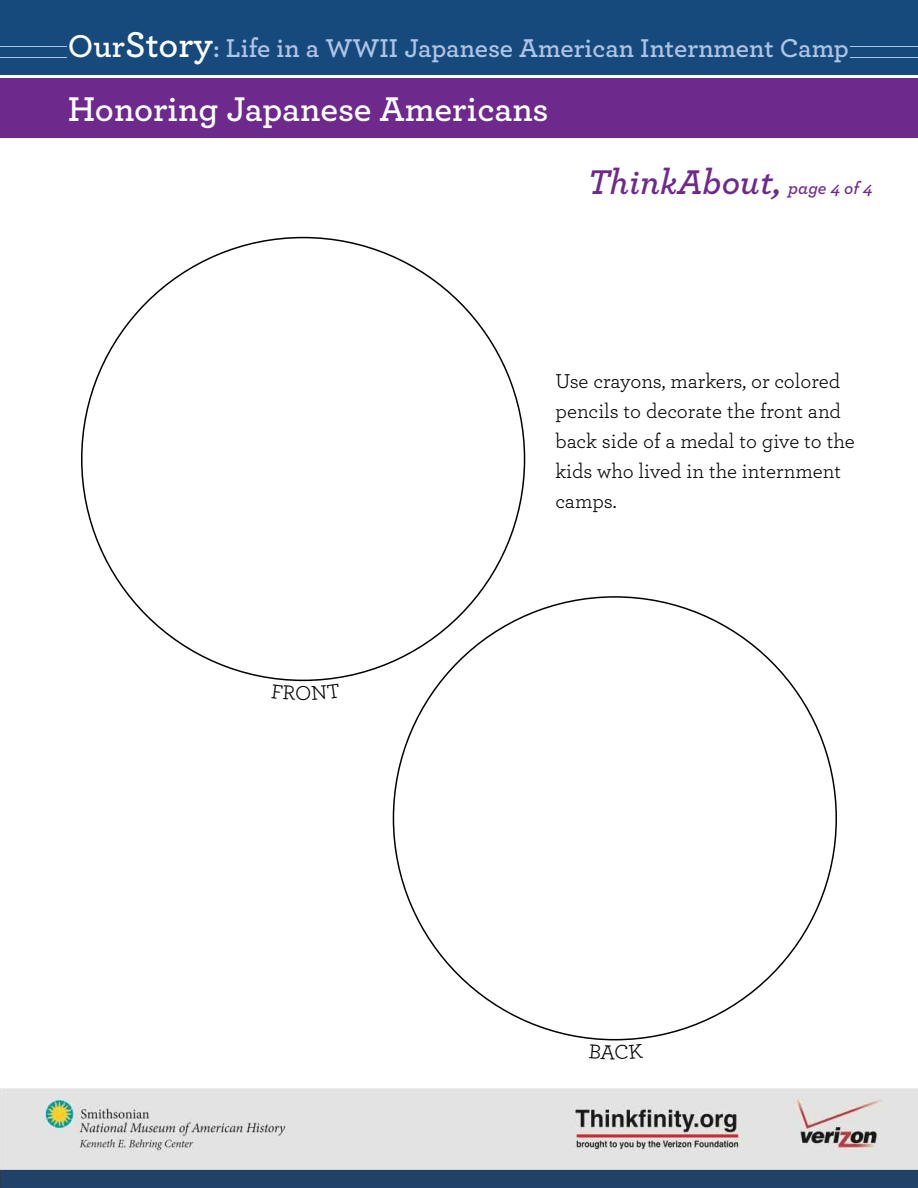
<style>
.page{position:relative;width:918px;height:1188px;background:#fff}
.page>*{position:absolute;margin:0;border:0;box-sizing:border-box;transform-origin:0 0}
.t1{font:600 36px "Archer";color:#fff}
.t2{font:italic 600 36px "Archer";color:#6e298d}
.t3{font:600 27px "Archer";color:#aec5e7}
.t4{font:21px/30px "Archer";color:#000}
.s1{font-size:33px;color:#fff}
.s2{font-size:37.5px;color:#fff}
.s3{font-size:18px}
</style>
<div class="page">
<div style="left:0;top:0;width:918px;height:75px;background:#174a7c"></div>
<div style="left:0;top:78px;width:918px;height:60px;background:#6e298d"></div>
<hr style="left:0;top:57px;width:918px;height:1px;background:#aec5e7">
<hr style="left:0;top:46px;width:918px;height:1px;background:#aec5e7">
<div style="left:68px;top:27px;width:782px;height:42px;background:#174a7c"></div>
<img style="left:0;top:1089px;width:918px;height:99px">
<p class="t3" style="left:68px;top:28px;width:783px"><span class="s1">Our</span><span class="s2">Story</span>: Life in a WWII Japanese American Internment Camp</p>
<h1 class="t1" style="left:68px;top:82px;width:482px">Honoring Japanese Americans</h1>
<h1 class="t2" style="left:587px;top:154px;width:287px">ThinkAbout, <span class="s3">page 4 of 4</span></h1>
<p class="t4" style="left:295px;top:677px;width:18px">O</p>
<p class="t4" style="left:555px;top:365px;width:301px">Use crayons, markers, or colored pencils to decorate the front and back side of a medal to give to the kids who lived in the internment camps.</p>
</div>
